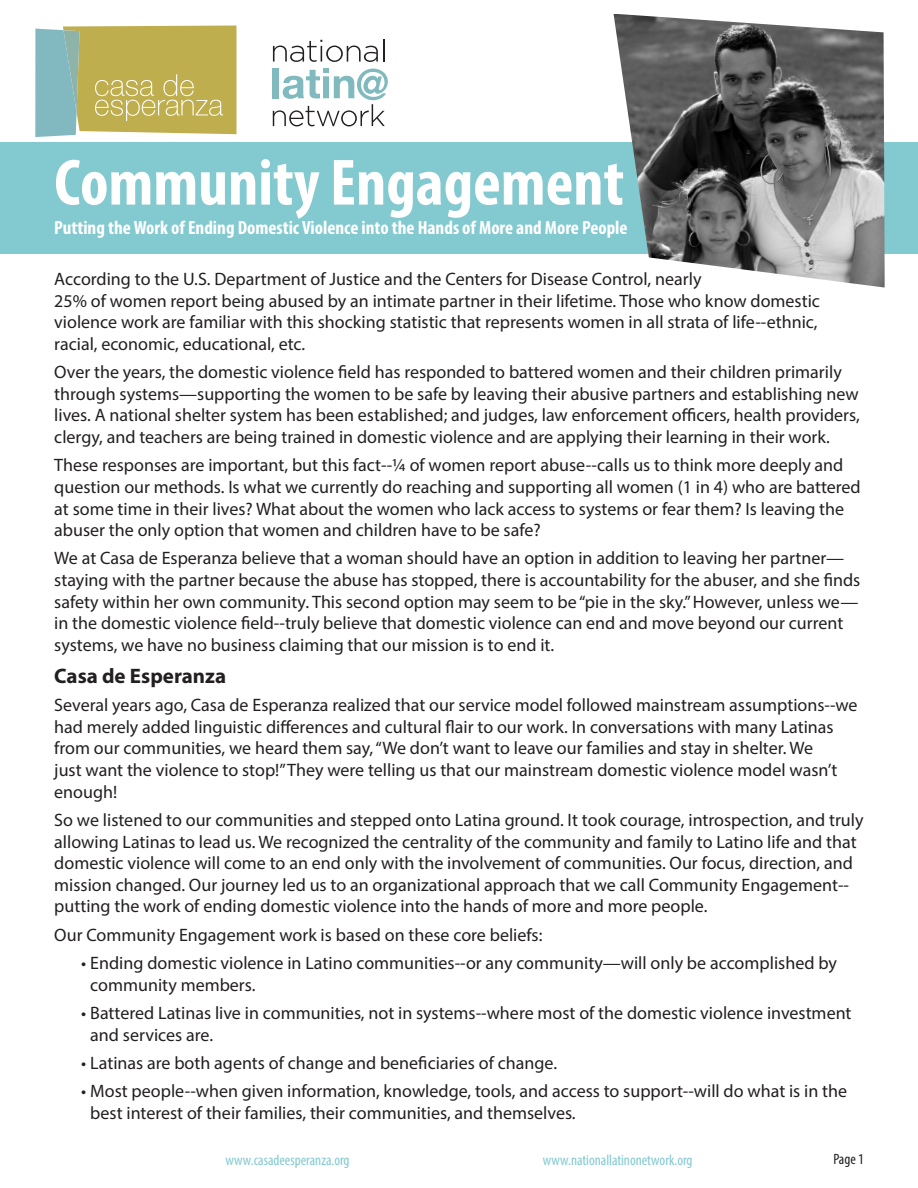
<style>
.page{position:relative;width:918px;height:1188px;background:#fff}
.page>*{position:absolute;margin:0;border:0;box-sizing:border-box;transform-origin:0 0}
.t1{font:700 condensed 66px "Myriad Pro";color:#fff}
.t2{font:700 21px "Myriad Pro";color:#231f20}
.t3{font:700 condensed 19.2px "Myriad Pro";color:#fff}
.t4{font:18px/21.6px "Myriad Pro";color:#231f20}
.t5{font:condensed 15px "Myriad Pro";color:#82c9d0}
.t6{font:condensed 15px "Myriad Pro";color:#231f20}
</style>
<div class="page">
<svg style="left:35px;top:26px;width:201px;height:111px;background:#b7b671"></svg>
<div style="left:0;top:142px;width:918px;height:112px;background:#82c9d0"></div>
<img style="left:614px;top:14px;width:271px;height:274px">
<svg style="left:273px;top:39px;width:111px;height:23px"></svg>
<svg style="left:273px;top:68px;width:115px;height:58px"></svg>
<p class="t1" style="left:54px;top:141px;width:571px">Community Engagement</p>
<p class="t3" style="left:54px;top:216px;width:575px">Putting the Work of Ending Domestic Violence into the Hands of More and More People</p>
<p class="t4" style="left:54px;top:268px;width:767px">According to the U.S. Department of Justice and the Centers for Disease Control, nearly<br>25% of women report being abused by an intimate partner in their lifetime. Those who know domestic violence work are familiar with this shocking statistic that represents women in all strata of life--ethnic, racial, economic, educational, etc.</p>
<p class="t4" style="left:54px;top:361px;width:807px">Over the years, the domestic violence field has responded to battered women and their children primarily through systems—supporting the women to be safe by leaving their abusive partners and establishing new lives. A national shelter system has been established; and judges, law enforcement officers, health providers, clergy, and teachers are being trained in domestic violence and are applying their learning in their work.</p>
<p class="t4" style="left:54px;top:454px;width:808px">These responses are important, but this fact--¼ of women report abuse--calls us to think more deeply and question our methods. Is what we currently do reaching and supporting all women (1 in 4) who are battered at some time in their lives? What about the women who lack access to systems or fear them? Is leaving the abuser the only option that women and children have to be safe?</p>
<p class="t4" style="left:54px;top:547px;width:808px">We at Casa de Esperanza believe that a woman should have an option in addition to leaving her partner— staying with the partner because the abuse has stopped, there is accountability for the abuser, and she finds safety within her own community. This second option may seem to be “pie in the sky.” However, unless we— in the domestic violence field--truly believe that domestic violence can end and move beyond our current systems, we have no business claiming that our mission is to end it.</p>
<p class="t2" style="left:54px;top:662px;width:173px">Casa de Esperanza</p>
<p class="t4" style="left:54px;top:694px;width:805px">Several years ago, Casa de Esperanza realized that our service model followed mainstream assumptions--we had merely added linguistic differences and cultural flair to our work. In conversations with many Latinas from our communities, we heard them say, “We don’t want to leave our families and stay in shelter. We<br>just want the violence to stop!” They were telling us that our mainstream domestic violence model wasn’t enough!</p>
<p class="t4" style="left:54px;top:809px;width:811px">So we listened to our communities and stepped onto Latina ground. It took courage, introspection, and truly allowing Latinas to lead us. We recognized the centrality of the community and family to Latino life and that domestic violence will come to an end only with the involvement of communities. Our focus, direction, and mission changed. Our journey led us to an organizational approach that we call Community Engagement-- putting the work of ending domestic violence into the hands of more and more people.</p>
<p class="t4" style="left:54px;top:924px;width:490px">Our Community Engagement work is based on these core beliefs:</p>
<p class="t4" style="left:90px;top:952px;width:748px;text-indent:-9px">• Ending domestic violence in Latino communities--or any community—will only be accomplished by community members.</p>
<p class="t4" style="left:90px;top:1002px;width:763px;text-indent:-9px">• Battered Latinas live in communities, not in systems--where most of the domestic violence investment and services are.</p>
<p class="t4" style="left:81px;top:1052px;width:477px">• Latinas are both agents of change and beneficiaries of change.</p>
<p class="t4" style="left:90px;top:1080px;width:758px;text-indent:-9px">• Most people--when given information, knowledge, tools, and access to support--will do what is in the best interest of their families, their communities, and themselves.</p>
<p class="t6" style="left:833px;top:1150px;width:32px">Page 1</p>
<p class="t5" style="left:225px;top:1151px;width:126px">www.casadeesperanza.org</p>
<p class="t5" style="left:543px;top:1151px;width:151px">www.nationallatinonetwork.org</p>
</div>
